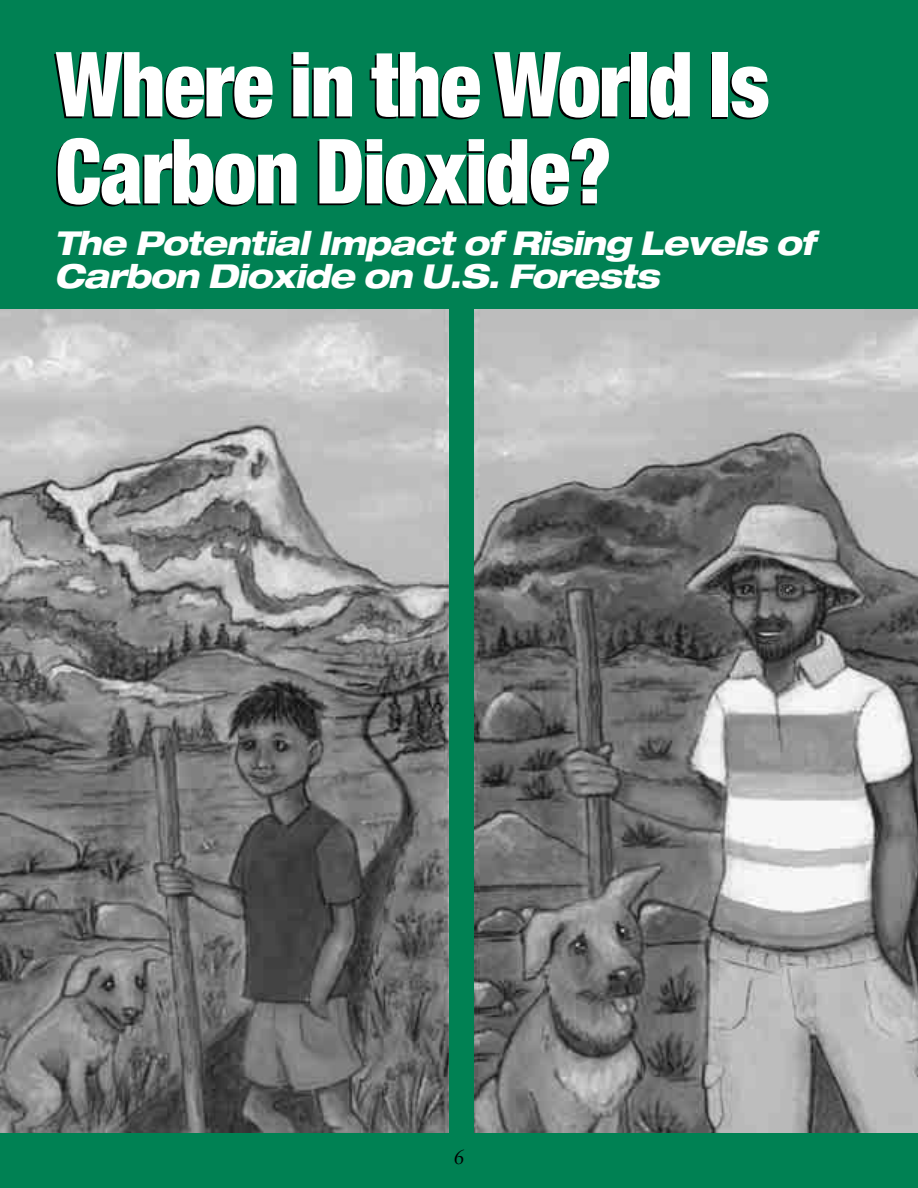
<style>
.page{position:relative;width:918px;height:1188px;background:#008153}
.page>*{position:absolute;margin:0;border:0;box-sizing:border-box;transform-origin:0 0}
.t1{font:900 condensed 90px/87px "Helvetica Neue";letter-spacing:-.015em;color:#fff;scale:.95 1}
.t2{font:italic 800 expanded 33px/33px "Helvetica Neue";letter-spacing:-.025em;color:#fff;scale:.95 1}
.t3{font:italic 21px "Sabon";color:#000;scale:.95 1}
</style>
<div class="page">
<img style="left:0;top:309px;width:918px;height:824px">
<div style="left:449px;top:291px;width:25px;height:864px;background:#008153"></div>
<h1 class="t1" style="left:56px;top:49px;width:753px">Where in the World Is<br>Carbon Dioxide?</h1>
<p class="t2" style="left:54px;top:230px;width:803px">The Potential Impact of Rising Levels of<br>Carbon Dioxide on U.S. Forests</p>
<p class="t3" style="left:453px;top:1147px;width:13px">6</p>
</div>
